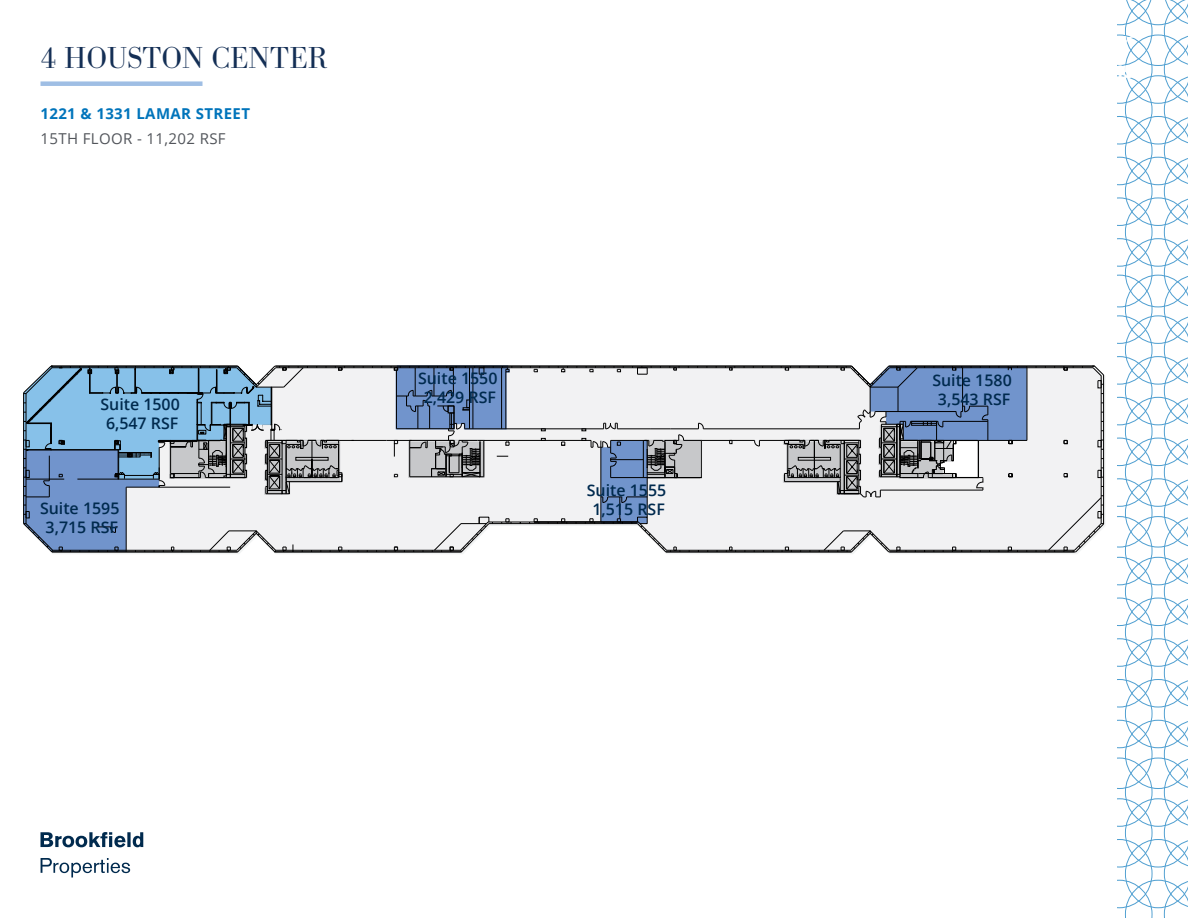
<style>
.page{position:relative;width:1188px;height:918px;background:#fff}
.page>*{position:absolute;margin:0;border:0;box-sizing:border-box;transform-origin:0 0}
.t1{font:300 31.5px "Bodoni URW";color:#142f55}
.t2{font:600 15.9px/19px "Open Sans";color:#002a4e;text-align:center}
.t3{font:700 15px "Open Sans";letter-spacing:.025em;color:#0074bb}
.t4{font:15px "Open Sans";letter-spacing:.025em;color:#52555b}
</style>
<div class="page">
<svg style="left:1117px;top:0;width:71px;height:918px"></svg>
<div style="left:40px;top:81px;width:162px;height:5px;background:#9fbee4"></div>
<svg style="left:40px;top:832px;width:103px;height:15px"></svg>
<svg style="left:41px;top:858px;width:89px;height:19px"></svg>
<hr style="left:889px;top:552px;width:187px;height:1px;background:#000">
<hr style="left:666px;top:552px;width:186px;height:1px;background:#000">
<hr style="left:275px;top:366px;width:577px;height:1px;background:#000">
<svg style="left:513px;top:368px;width:240px;height:183px"></svg>
<hr style="left:276px;top:367px;width:557px;height:1px;background:#000">
<hr style="left:484px;top:440px;width:107px;height:1px;background:#000">
<svg style="left:561px;top:442px;width:4px;height:4px"></svg>
<hr style="left:703px;top:429px;width:156px;height:1px;background:#000">
<hr style="left:701px;top:440px;width:54px;height:1px;background:#000">
<hr style="left:534px;top:522px;width:104px;height:1px;background:#000">
<svg style="left:530px;top:366px;width:10px;height:6px"></svg>
<svg style="left:586px;top:366px;width:10px;height:6px"></svg>
<svg style="left:614px;top:366px;width:10px;height:6px"></svg>
<svg style="left:632px;top:366px;width:20px;height:9px"></svg>
<svg style="left:669px;top:366px;width:11px;height:5px"></svg>
<svg style="left:725px;top:366px;width:11px;height:5px"></svg>
<svg style="left:726px;top:547px;width:10px;height:5px"></svg>
<svg style="left:529px;top:518px;width:11px;height:6px"></svg>
<svg style="left:557px;top:518px;width:10px;height:6px"></svg>
<svg style="left:558px;top:366px;width:10px;height:7px"></svg>
<hr style="left:465px;top:429px;width:139px;height:1px;background:#000">
<svg style="left:576px;top:423px;width:132px;height:129px"></svg>
<svg style="left:753px;top:366px;width:351px;height:186px"></svg>
<svg style="left:23px;top:365px;width:490px;height:188px"></svg>
<h1 class="t1" style="left:40px;top:39px;width:289px">4 HOUSTON CENTER</h1>
<p class="t3" style="left:40px;top:103px;width:211px">1221 &amp; 1331 LAMAR STREET</p>
<p class="t4" style="left:40px;top:129px;width:187px">15TH FLOOR - 11,202 RSF</p>
<p class="t2" style="left:100px;top:395px;width:81px">Suite 1500<br>6,547 RSF</p>
<p class="t2" style="left:418px;top:369px;width:81px">Suite 1550<br>2,429 RSF</p>
<p class="t2" style="left:587px;top:480px;width:81px">Suite 1555</p>
<p class="t2" style="left:40px;top:499px;width:81px">Suite 1595</p>
<p class="t2" style="left:592px;top:499px;width:74px">1,515 RSF</p>
<p class="t2" style="left:46px;top:518px;width:74px">3,715 RSF</p>
<p class="t2" style="left:932px;top:371px;width:81px">Suite 1580<br>3,543 RSF</p>
</div>
